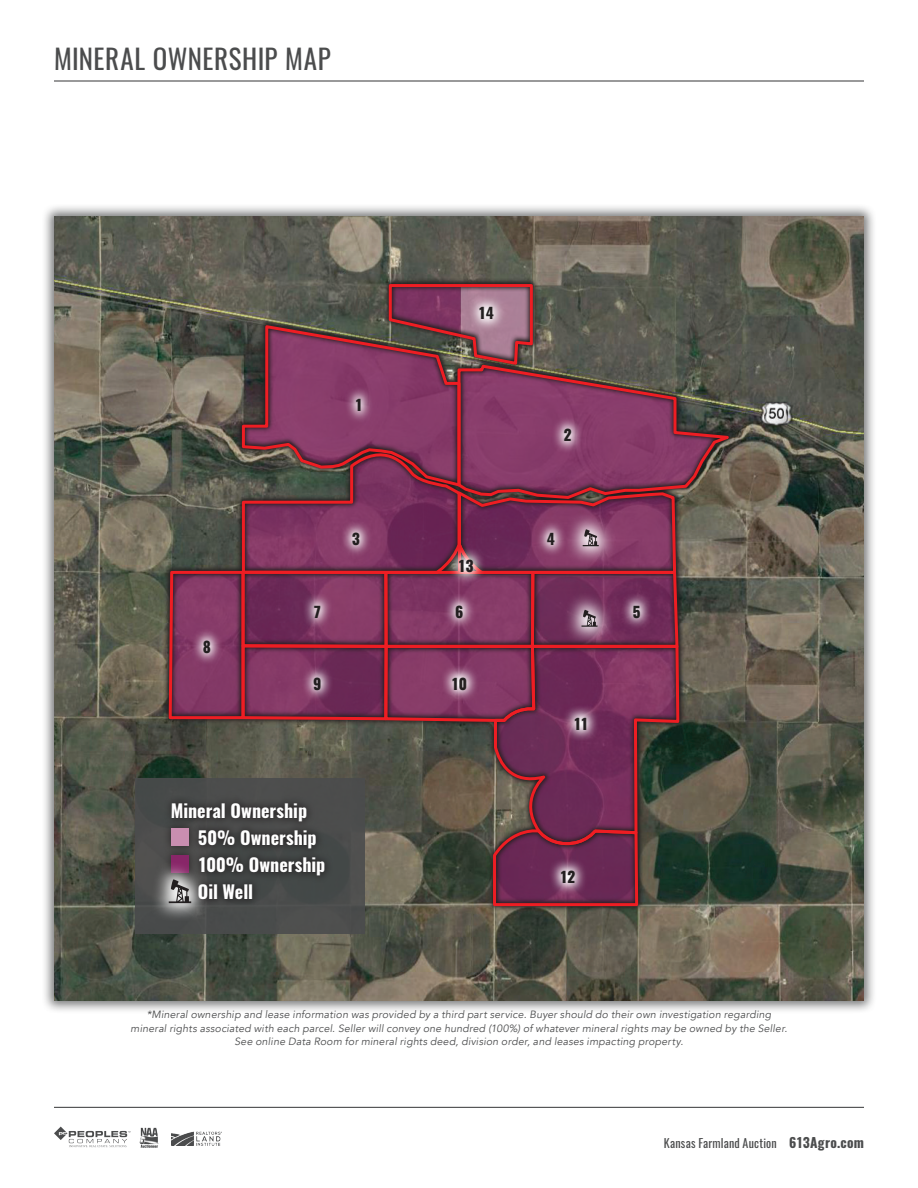
<style>
.page{position:relative;width:918px;height:1188px;background:#fff}
.page>*{position:absolute;margin:0;border:0;box-sizing:border-box;transform-origin:0 0}
.t1{font:27px "Oswald";letter-spacing:.02em;color:#4b4c4d}
.t2{font:700 18px/27px "Oswald";color:#fff}
.t3{font:800 15px "Oswald";letter-spacing:-.045em;color:#231f20}
.t4{font:12px "Oswald";letter-spacing:.015em;color:#4b4c4d}
.t5{font:italic 10.5px/13.5px "Avenir";letter-spacing:.02em;color:#4b4c4d;text-align:center}
.s1{font-weight:700;font-size:13.5px}
</style>
<div class="page">
<hr style="left:54px;top:80px;width:810px;height:2px;background:#4b4c4d">
<hr style="left:54px;top:1107px;width:810px;height:1px;background:#4b4c4d">
<svg style="left:54px;top:1127px;width:76px;height:21px"></svg>
<img style="left:140px;top:1127px;width:18px;height:21px">
<img style="left:172px;top:1132px;width:50px;height:14px">
<div style="left:41px;top:203px;width:836px;height:811px;background:#4b4c4d;opacity:.75"></div>
<img style="left:54px;top:216px;width:810px;height:785px">
<div style="left:135px;top:778px;width:229px;height:155px;background:#4b4c4d"></div>
<svg style="left:154px;top:868px;width:48px;height:49px"></svg>
<svg style="left:383px;top:908px;width:154px;height:99px;background:#5f5c50"></svg>
<svg style="left:167px;top:283px;width:574px;height:625px;background:#6c4453"></svg>
<div style="left:384px;top:571px;width:150px;height:77px;border:3px solid #ee1d23"></div>
<svg style="left:447px;top:547px;width:39px;height:37px"></svg>
<h1 class="t1" style="left:54px;top:40px;width:278px">MINERAL OWNERSHIP MAP</h1>
<h3 class="t3" style="left:355px;top:394px;width:10px">1</h3>
<h3 class="t3" style="left:478px;top:303px;width:17px">14</h3>
<h3 class="t3" style="left:563px;top:425px;width:10px">2</h3>
<h3 class="t3" style="left:352px;top:528px;width:10px">3</h3>
<h3 class="t3" style="left:547px;top:528px;width:10px">4</h3>
<h3 class="t3" style="left:458px;top:555px;width:17px">13</h3>
<h3 class="t3" style="left:203px;top:636px;width:10px">8</h3>
<h3 class="t3" style="left:455px;top:601px;width:10px">6</h3>
<h3 class="t3" style="left:313px;top:601px;width:10px">7</h3>
<h3 class="t3" style="left:632px;top:601px;width:10px">5</h3>
<h3 class="t3" style="left:313px;top:673px;width:10px">9</h3>
<h3 class="t3" style="left:451px;top:673px;width:17px">10</h3>
<h3 class="t3" style="left:573px;top:713px;width:17px">11</h3>
<h2 class="t2" style="left:198px;top:798px;width:129px;text-indent:-27px">Mineral Ownership<br>50% Ownership<br>100% Ownership<br>Oil Well</h2>
<h3 class="t3" style="left:560px;top:866px;width:17px">12</h3>
<p class="t5" style="left:131px;top:1008px;width:658px">*Mineral ownership and lease information was provided by a third part service. Buyer should do their own investigation regarding mineral rights associated with each parcel. Seller will convey one hundred (100%) of whatever mineral rights may be owned by the Seller.<br>See online Data Room for mineral rights deed, division order, and leases impacting property.</p>
<p class="t4" style="left:664px;top:1134px;width:202px">Kansas Farmland Auction <span class="s1">613Agro.com</span></p>
</div>
